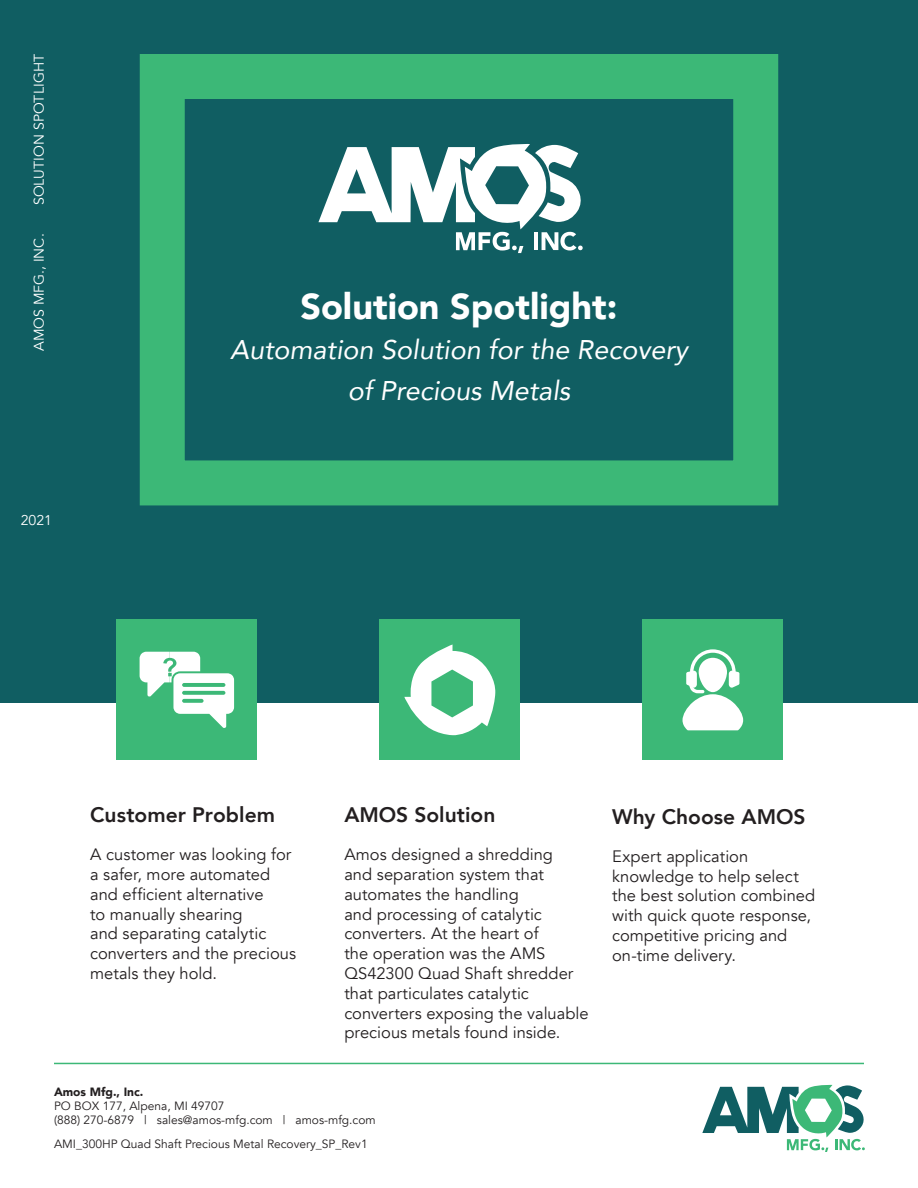
<style>
.page{position:relative;width:918px;height:1188px;background:#fff}
.page>*{position:absolute;margin:0;border:0;box-sizing:border-box;transform-origin:0 0}
.body_text{font:900 36px "Avenir";color:#fff}
.body_text-2{font:italic 27px/40.5px "Avenir";color:#fff;text-align:center}
.t1{font:800 21px "Avenir";color:#231f20}
.t2{font:16.5px/19.8px "Avenir";color:#231f20}
.t3{font:14.1px "Avenir";letter-spacing:.005em;color:#fff}
.TITLE_2_Left{font:12px "Avenir";color:#231f20}
.TITLE_2_Left-2{font:900 12px "Avenir";color:#231f20}
</style>
<div class="page">
<div style="left:0;top:0;width:918px;height:702px;background:#105e62"></div>
<hr style="left:54px;top:1063px;width:810px;height:1px;background:#3cb877">
<div style="left:140px;top:54px;width:638px;height:451px;border:45px solid #3cb877"></div>
<div style="left:643px;top:620px;width:140px;height:140px;background:#3cb877"></div>
<svg style="left:683px;top:649px;width:60px;height:81px"></svg>
<div style="left:380px;top:620px;width:140px;height:140px;background:#3cb877"></div>
<svg style="left:404px;top:645px;width:91px;height:90px"></svg>
<div style="left:117px;top:620px;width:140px;height:140px;background:#3cb877"></div>
<svg style="left:140px;top:652px;width:94px;height:76px"></svg>
<svg style="left:318px;top:143px;width:265px;height:110px"></svg>
<svg style="left:702px;top:1084px;width:163px;height:68px"></svg>
<p class="t3" style="left:30px;top:205px;width:153px;rotate:-90deg">SOLUTION SPOTLIGHT</p>
<p class="t3" style="left:30px;top:351px;width:119px;rotate:-90deg">AMOS MFG., INC.</p>
<p class="t3" style="left:21px;top:512px;width:33px">2021</p>
<p class="body_text" style="left:300px;top:275px;width:319px">Solution Spotlight:</p>
<p class="body_text-2" style="left:230px;top:329px;width:459px">Automation Solution for the Recovery of Precious Metals</p>
<p class="t1" style="left:90px;top:799px;width:187px">Customer Problem</p>
<p class="t2" style="left:90px;top:845px;width:208px">A customer was looking for a safer, more automated and efficient alternative<br>to manually shearing<br>and separating catalytic converters and the precious metals they hold.</p>
<p class="t1" style="left:344px;top:799px;width:153px">AMOS Solution</p>
<p class="t2" style="left:344px;top:845px;width:246px">Amos designed a shredding<br>and separation system that automates the handling<br>and processing of catalytic converters. At the heart of<br>the operation was the AMS<br>QS42300 Quad Shaft shredder that particulates catalytic converters exposing the valuable precious metals found inside.</p>
<p class="t1" style="left:612px;top:800px;width:195px">Why Choose AMOS</p>
<p class="t2" style="left:612px;top:846px;width:205px">Expert application knowledge to help select the best solution combined with quick quote response, competitive pricing and on-time delivery.</p>
<p class="TITLE_2_Left-2" style="left:54px;top:1081px;width:91px">Amos Mfg., Inc.</p>
<p class="TITLE_2_Left" style="left:54px;top:1099px;width:172px">PO BOX 177, Alpena, MI 49707</p>
<p class="TITLE_2_Left" style="left:54px;top:1113px;width:323px">(888) 270-6879 | sales@amos-mfg.com | amos-mfg.com</p>
<p class="TITLE_2_Left" style="left:54px;top:1137px;width:315px">AMI_300HP Quad Shaft Precious Metal Recovery_SP_Rev1</p>
</div>
